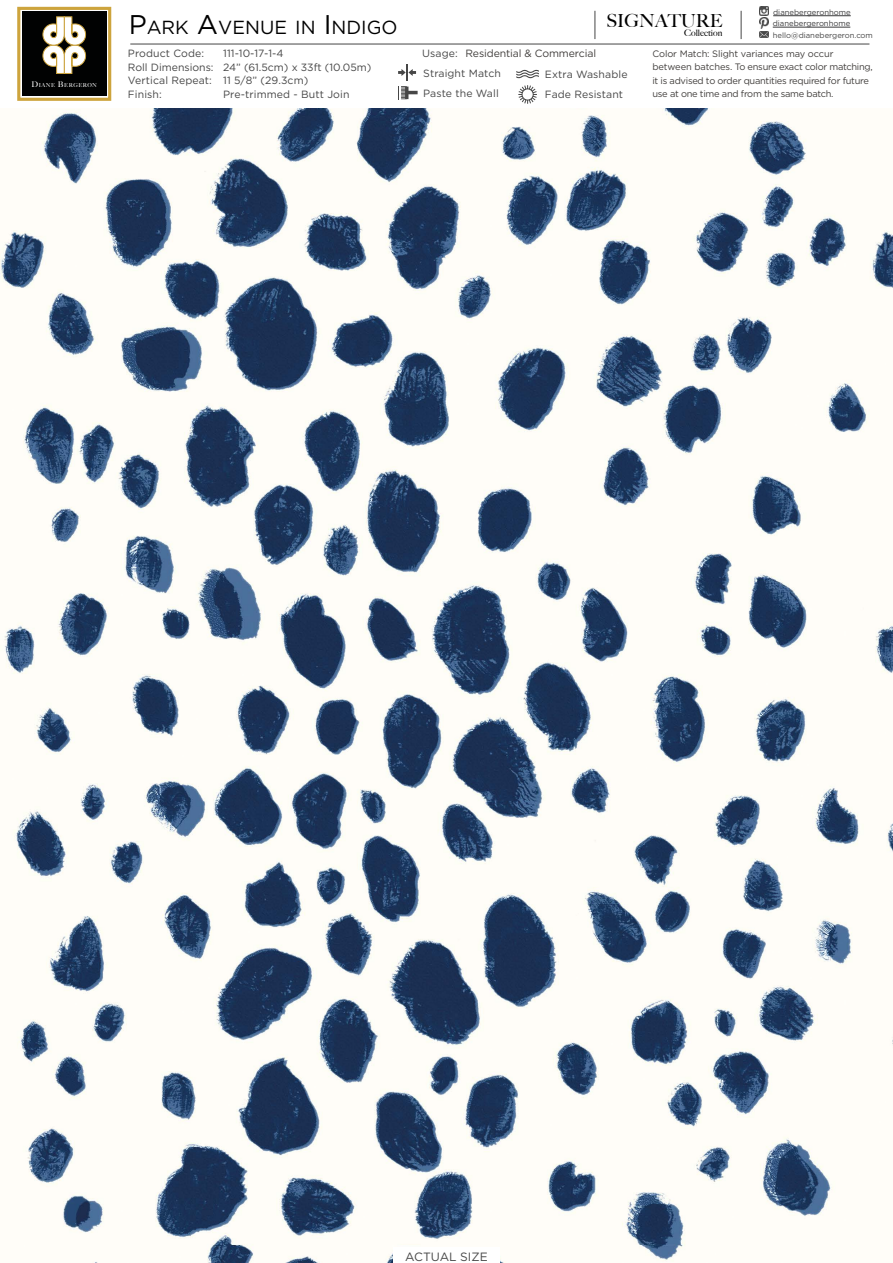
<style>
.page{position:relative;width:893px;height:1263px;background:#fff}
.page>*{position:absolute;margin:0;border:0;box-sizing:border-box;transform-origin:0 0}
.t1{font:18.9px "Gotham HTF";color:#000}
.t2{font:500 18px "Big Caslon";color:#000}
.t3{font:12px "Gotham HTF";color:#464646}
.t4{font:10.5px/13.5px "Gotham HTF";letter-spacing:.01em;color:#464646}
.t5{font:10.5px "Gotham HTF";letter-spacing:-.01em;color:#423f3d}
.t6{font:9.3px/13.5px "Gotham HTF";letter-spacing:-.03em;color:#423f3d}
.t7{font:500 9px "Big Caslon";color:#000}
.t8{font:7.65px "Gotham HTF";color:#3b3b3c}
.t9{font:7.65px "Gotham HTF";color:#464646}
.t10{font:500 5.4px "Big Caslon";letter-spacing:.09em;color:#fff}
.s1{font-size:7.8px}
.s2{font-size:27px}
.s3{color:#464646}
</style>
<div class="page">
<img style="left:0;top:108px;width:893px;height:1155px">
<div style="left:22px;top:12px;width:84px;height:84px;background:#010202"></div>
<div style="left:17px;top:7px;width:94px;height:94px;border:3px solid #cda43d"></div>
<svg style="left:42px;top:16px;width:44px;height:58px"></svg>
<svg style="left:516px;top:70px;width:23px;height:8px"></svg>
<svg style="left:518px;top:85px;width:19px;height:19px"></svg>
<svg style="left:398px;top:64px;width:20px;height:35px"></svg>
<hr style="left:773px;top:27px;width:77px;height:1px;background:#3b3b3c">
<hr style="left:773px;top:15px;width:78px;height:1px;background:#3b3b3c">
<div style="left:393px;top:1248px;width:107px;height:15px;background:#fff"></div>
<svg style="left:759px;top:7px;width:9px;height:30px"></svg>
<svg style="left:595px;top:11px;width:1px;height:28px"></svg>
<svg style="left:741px;top:11px;width:1px;height:28px"></svg>
<hr style="left:130px;top:44px;width:739px;height:1px;background:#464646">
<p class="t10" style="left:31px;top:81px;width:67px"><span class="s1">D</span>IANE <span class="s1">B</span>ERGERON</p>
<p class="t8" style="left:773px;top:8px;width:79px">dianebergeronhome</p>
<h1 class="t1" style="left:129px;top:16px;width:271px"><span class="s2">P</span>ARK <span class="s2">A</span>VENUE IN <span class="s2">I</span> NDIGO</h1>
<h2 class="t2" style="left:606px;top:6px;width:118px">SIGNATURE</h2>
<p class="t8" style="left:773px;top:19px;width:79px">dianebergeronhome</p>
<p class="t7" style="left:684px;top:25px;width:40px">Collection</p>
<p class="t9" style="left:773px;top:31px;width:102px">hello@dianebergeron.com</p>
<p class="t6" style="left:652px;top:47px;width:222px">Color Match: Slight variances may occur between batches. To ensure exact color matching, it is advised to order quantities required for future use at one time and from the same batch.</p>
<p class="t5" style="left:422px;top:48px;width:176px"><span class="s3">Usage:</span> Residential &amp; Commercial</p>
<p class="t4" style="left:128px;top:47px;width:87px">Product Code:<br>Roll Dimensions:<br>Vertical Repeat:<br>Finish:</p>
<p class="t4" style="left:223px;top:47px;width:150px">111-10-17-1-4<br>24” (61.5cm) x 33ft (10.05m)<br>11 5/8” (29.3cm)<br>Pre-trimmed - Butt Join</p>
<p class="t4" style="left:423px;top:63px;width:79px;line-height:19.8px">Straight Match<br>Paste the Wall</p>
<p class="t4" style="left:545px;top:65px;width:84px;line-height:19.5px">Extra Washable<br>Fade Resistant</p>
<p class="t3" style="left:405px;top:1249px;width:84px">ACTUAL SIZE</p>
</div>
